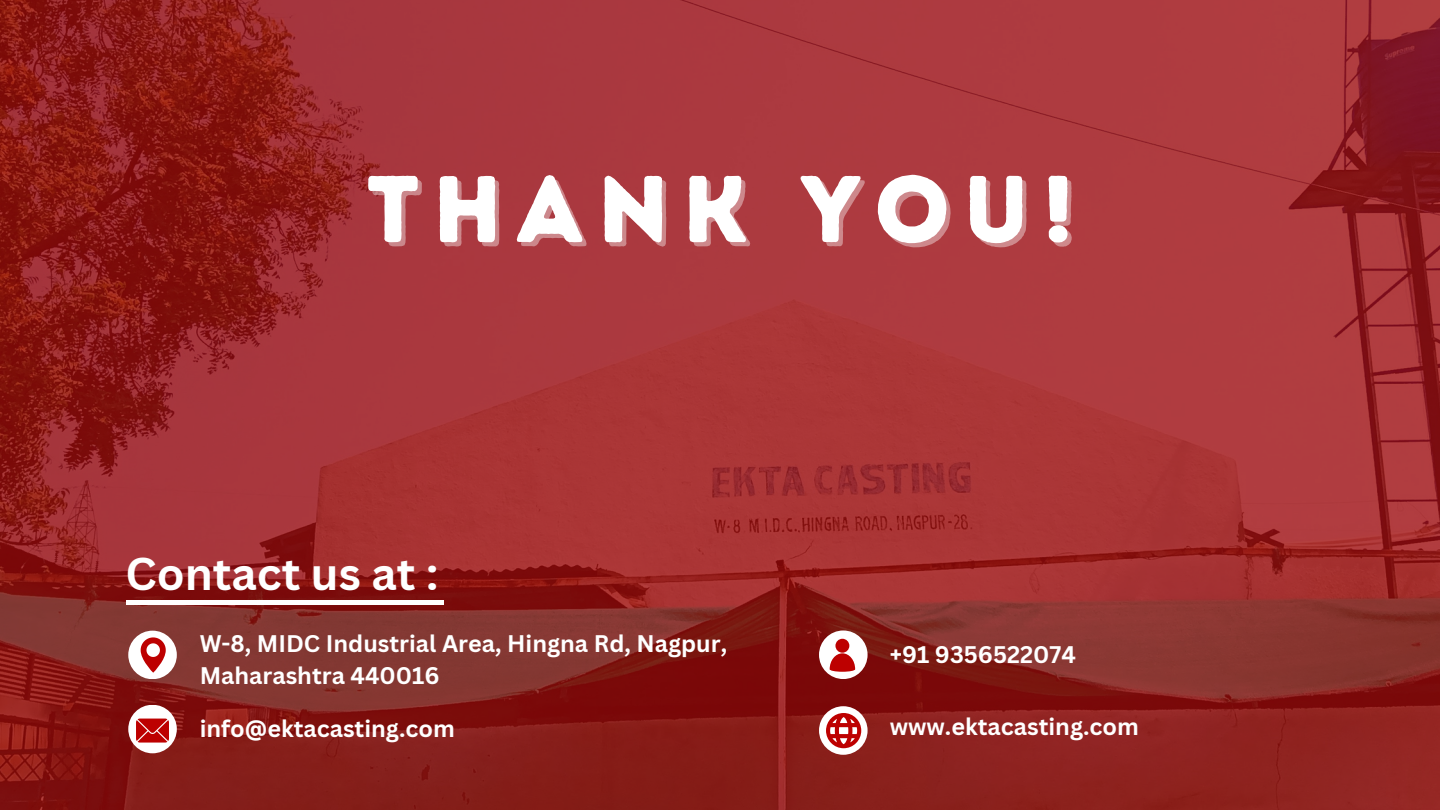
<style>
.page{position:relative;width:1440px;height:810px;background:#fff}
.page>*{position:absolute;margin:0;border:0;box-sizing:border-box;transform-origin:0 0}
.t1{font:94.5px "Intro Rust Base";letter-spacing:.145em;color:#fff}
.t2{font:700 44.7px "Canva Sans";color:#fff}
.t3{font:700 23.4px/32.2px "Canva Sans";color:#fff}
</style>
<div class="page">
<img style="left:0;top:0;width:1440px;height:810px">
<div style="left:128px;top:631px;width:49px;height:48px;background:#fff;border-radius:50%"></div>
<svg style="left:141px;top:638px;width:25px;height:35px"></svg>
<div style="left:128px;top:705px;width:49px;height:48px;background:#fff;border-radius:50%"></div>
<svg style="left:136px;top:719px;width:33px;height:24px"></svg>
<div style="left:819px;top:630px;width:49px;height:49px;background:#fff;border-radius:50%"></div>
<svg style="left:830px;top:639px;width:25px;height:33px"></svg>
<div style="left:819px;top:706px;width:49px;height:49px;background:#fff;border-radius:50%"></div>
<svg style="left:826px;top:713px;width:35px;height:35px"></svg>
<hr style="left:126px;top:601px;width:318px;height:4px;background:#fff">
<h1 class="t1" style="left:367px;top:152px;width:708px">THANK YOU!</h1>
<h2 class="t2" style="left:126px;top:542px;width:314px">Contact us at :</h2>
<p class="t3" style="left:200px;top:627px;width:529px">W-8, MIDC Industrial Area, Hingna Rd, Nagpur,<br>Maharashtra 440016</p>
<p class="t3" style="left:200px;top:712px;width:257px">info@ektacasting.com</p>
<p class="t3" style="left:890px;top:638px;width:188px">+91 9356522074</p>
<p class="t3" style="left:890px;top:709px;width:251px">www.ektacasting.com</p>
</div>
